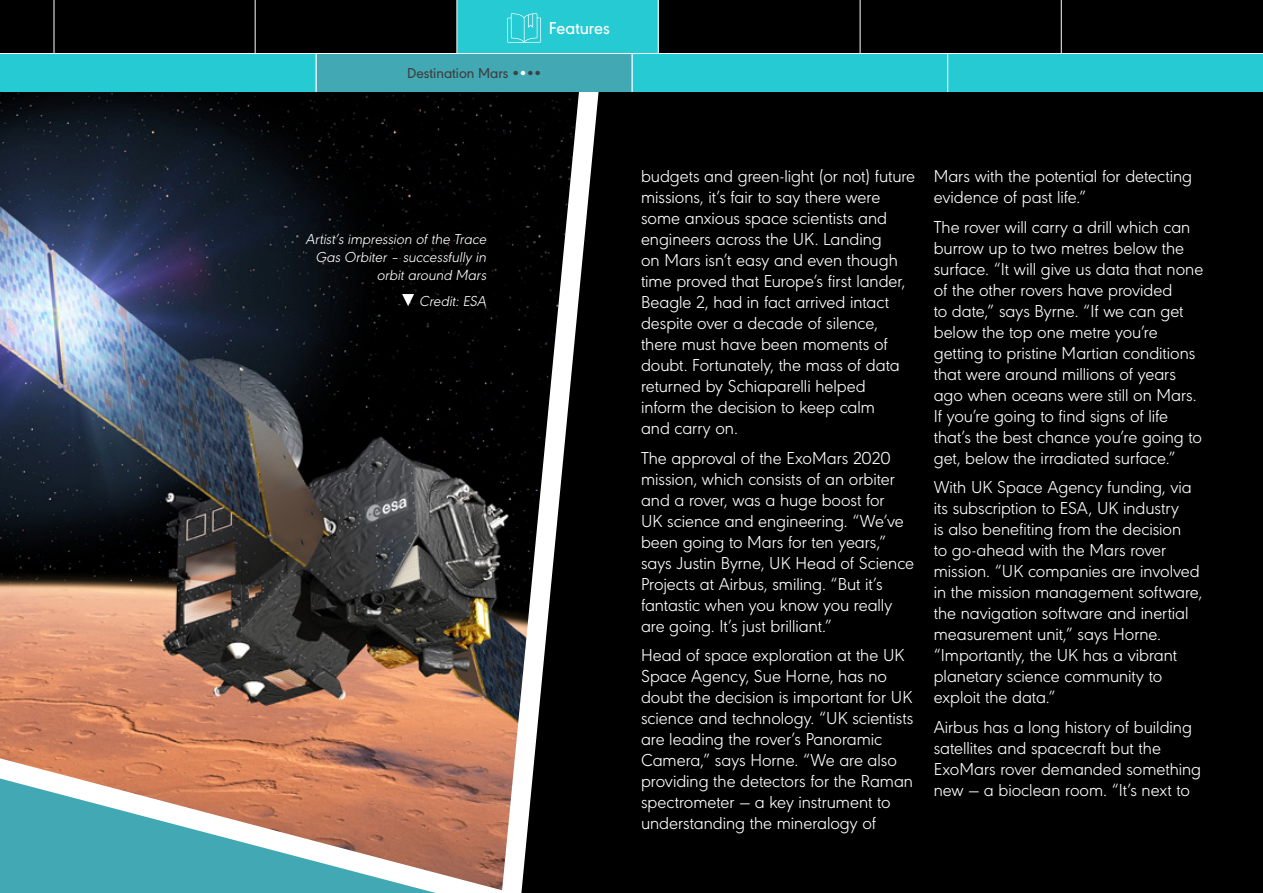
<style>
.page{position:relative;width:1263px;height:893px;background:#000}
.page>*{position:absolute;margin:0;border:0;box-sizing:border-box;transform-origin:0 0}
.Body_Copy{font:300 18px/21px "URW Geometric";letter-spacing:-.005em;color:#fff}
.t1{font:500 18px "URW Geometric";color:#fff}
.Captions{font:italic 300 15px/18px "URW Geometric";color:#fff;text-align:right}
.Navigation_Bar_Small{font:500 15px "URW Geometric";color:#404040}
.s1{color:#fff}
</style>
<div class="page">
<img style="left:0;top:92px;width:490px;height:650px">
<svg style="left:490px;top:92px;width:109px;height:650px"></svg>
<svg style="left:0;top:742px;width:536px;height:151px;background:#a29b8e"></svg>
<svg style="left:402px;top:294px;width:12px;height:12px"></svg>
<div style="left:0;top:53px;width:1263px;height:39px;background:#26cad3"></div>
<hr style="left:947px;top:54px;width:1px;height:38px;background:#fff">
<div style="left:316px;top:54px;width:316px;height:38px;background:#41a8b4"></div>
<hr style="left:316px;top:54px;width:1px;height:38px;background:#fff">
<hr style="left:632px;top:54px;width:1px;height:38px;background:#fff">
<div style="left:457px;top:0;width:201px;height:53px;background:#26cad3"></div>
<svg style="left:507px;top:13px;width:34px;height:30px"></svg>
<hr style="left:0;top:53px;width:1263px;height:1px;background:#fff">
<hr style="left:255px;top:0;width:1px;height:53px;background:#fff">
<hr style="left:457px;top:0;width:1px;height:53px;background:#fff">
<hr style="left:658px;top:0;width:1px;height:53px;background:#fff">
<hr style="left:860px;top:0;width:1px;height:53px;background:#fff">
<hr style="left:1061px;top:0;width:1px;height:53px;background:#fff">
<hr style="left:54px;top:0;width:1px;height:53px;background:#fff">
<p class="t1" style="left:549px;top:15px;width:62px">Features</p>
<p class="Navigation_Bar_Small" style="left:407px;top:62px;width:136px">Destination Mars •<span class="s1">•</span>••</p>
<p class="Captions" style="left:305px;top:229px;width:182px">Artist’s impression of the Trace<br>Gas Orbiter – successfully in orbit around Mars</p>
<p class="Captions" style="left:419px;top:291px;width:68px">Credit: ESA</p>
<p class="Body_Copy" style="left:641px;top:164px;width:276px">budgets and green-light (or not) future missions, it’s fair to say there were some anxious space scientists and engineers across the UK. Landing<br>on Mars isn’t easy and even though time proved that Europe’s first lander, Beagle 2, had in fact arrived intact despite over a decade of silence, there must have been moments of doubt. Fortunately, the mass of data returned by Schiaparelli helped<br>inform the decision to keep calm<br>and carry on.</p>
<p class="Body_Copy" style="left:641px;top:446px;width:275px">The approval of the ExoMars 2020 mission, which consists of an orbiter and a rover, was a huge boost for<br>UK science and engineering. “We’ve been going to Mars for ten years,” says Justin Byrne, UK Head of Science Projects at Airbus, smiling. “But it’s fantastic when you know you really are going. It’s just brilliant.”</p>
<p class="Body_Copy" style="left:641px;top:643px;width:274px">Head of space exploration at the UK Space Agency, Sue Horne, has no doubt the decision is important for UK science and technology. “UK scientists are leading the rover’s Panoramic Camera,” says Horne. “We are also providing the detectors for the Raman spectrometer — a key instrument to understanding the mineralogy of</p>
<p class="Body_Copy" style="left:934px;top:164px;width:260px">Mars with the potential for detecting evidence of past life.”</p>
<p class="Body_Copy" style="left:934px;top:215px;width:271px">The rover will carry a drill which can burrow up to two metres below the surface. “It will give us data that none of the other rovers have provided<br>to date,” says Byrne. “If we can get below the top one metre you’re getting to pristine Martian conditions that were around millions of years ago when oceans were still on Mars.<br>If you’re going to find signs of life that’s the best chance you’re going to get, below the irradiated surface.”</p>
<p class="Body_Copy" style="left:934px;top:475px;width:270px">With UK Space Agency funding, via its subscription to ESA, UK industry<br>is also benefiting from the decision<br>to go-ahead with the Mars rover mission. “UK companies are involved in the mission management software, the navigation software and inertial measurement unit,” says Horne. “Importantly, the UK has a vibrant planetary science community to exploit the data.”</p>
<p class="Body_Copy" style="left:934px;top:715px;width:269px">Airbus has a long history of building satellites and spacecraft but the ExoMars rover demanded something new — a bioclean room. “It’s next to</p>
</div>
